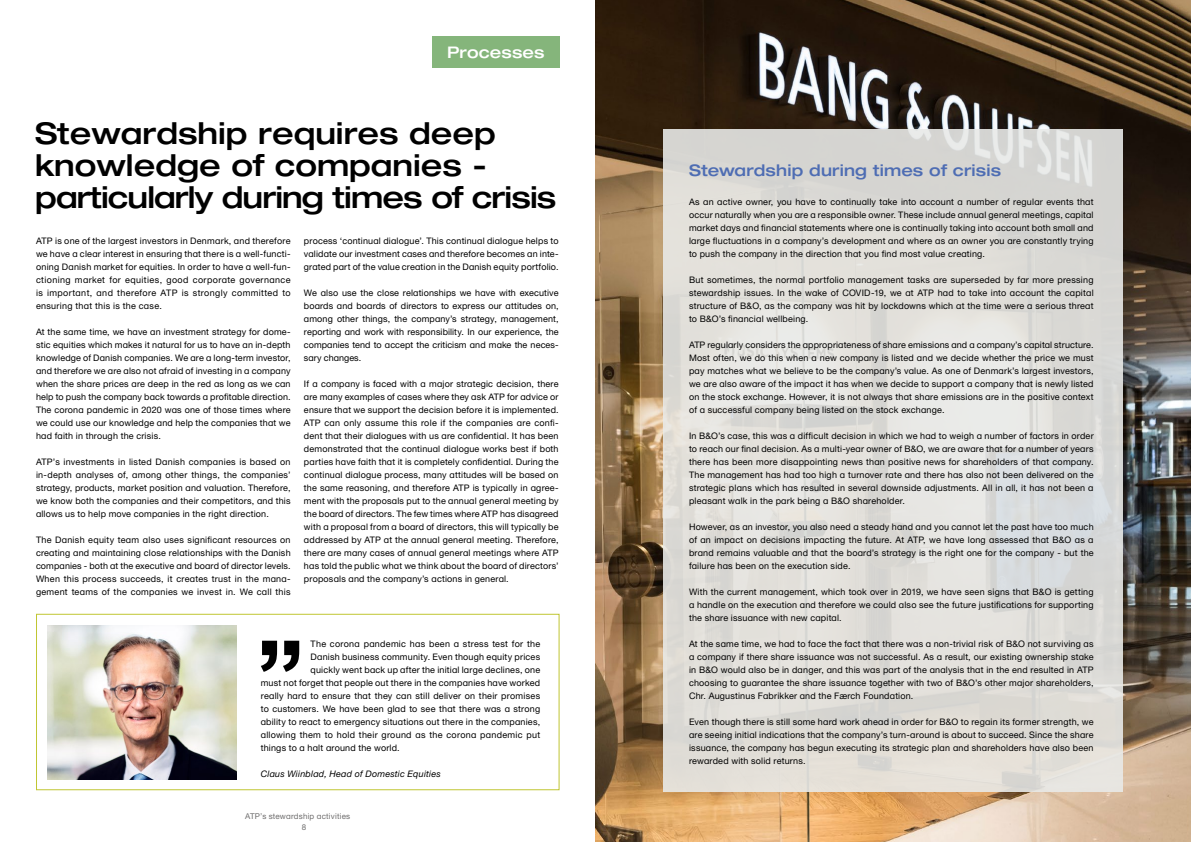
<style>
.page{position:relative;width:1191px;height:842px;background:#fff}
.page>*{position:absolute;margin:0;border:0;box-sizing:border-box;transform-origin:0 0}
.Kapiteloverskrift_H2{font:500 30px/32px "Helvetica Neue ATP Head";color:#000}
.Sto_box_overskrift_H{font:500 16px "Helvetica Neue ATP Head";letter-spacing:.01em;color:#4e6db3}
.Tag{font:500 16px "Helvetica Neue ATP Head";letter-spacing:.005em;color:#fff}
.Brødtekst{font:9px/13px "Helvetica Neue ATP Body";letter-spacing:.02em;color:#000;text-align:justify}
.Brødtekst-2{font:italic 9px "Helvetica Neue ATP Body";letter-spacing:.025em;color:#000}
.t1{font:8px "Helvetica Neue ATP Body";letter-spacing:.025em;color:#706f6f}
</style>
<div class="page">
<img style="left:595px;top:0;width:596px;height:842px">
<div style="left:432px;top:36px;width:127px;height:31px;background:#85b57b"></div>
<div style="left:36px;top:614px;width:523px;height:176px;background:#fff;border:1px solid #c0c632"></div>
<img style="left:48px;top:625px;width:188px;height:154px">
<svg style="left:663px;top:129px;width:460px;height:662px;background:#dfded9"></svg>
<svg style="left:261px;top:641px;width:38px;height:31px"></svg>
<h2 class="Tag" style="left:447px;top:42px;width:99px">Processes</h2>
<h2 class="Kapiteloverskrift_H2" style="left:35px;top:116px;width:522px">Stewardship requires deep knowledge of companies - particularly during times of crisis</h2>
<p class="Brødtekst" style="left:36px;top:234px;width:256px">ATP is one of the largest investors in Denmark, and therefore we have a clear interest in ensuring that there is a well-functi&shy;oning Danish market for equities. In order to have a well-fun&shy;ctioning market for equities, good corporate governance is important, and therefore ATP is strongly committed to ensuring that this is the case.</p>
<p class="Brødtekst" style="left:36px;top:325px;width:256px">At the same time, we have an investment strategy for dome&shy;stic equities which makes it natural for us to have an in-depth knowledge of Danish companies. We are a long-term investor, and therefore we are also not afraid of investing in a company when the share prices are deep in the red as long as we can help to push the company back towards a profitable direction.<br>The corona pandemic in 2020 was one of those times where we could use our knowledge and help the companies that we had faith in through the crisis.</p>
<p class="Brødtekst" style="left:36px;top:455px;width:256px">ATP’s investments in listed Danish companies is based on in-depth analyses of, among other things, the companies’ strategy, products, market position and valuation. Therefore, we know both the companies and their competitors, and this allows us to help move companies in the right direction.</p>
<p class="Brødtekst" style="left:36px;top:533px;width:256px">The Danish equity team also uses significant resources on creating and maintaining close relationships with the Danish companies - both at the executive and board of director levels.<br>When this process succeeds, it creates trust in the mana&shy;gement teams of the companies we invest in. We call this</p>
<p class="Brødtekst" style="left:304px;top:234px;width:256px">process ‘continual dialogue’. This continual dialogue helps to validate our investment cases and therefore becomes an inte&shy;grated part of the value creation in the Danish equity portfolio.</p>
<p class="Brødtekst" style="left:304px;top:286px;width:256px">We also use the close relationships we have with executive boards and boards of directors to express our attitudes on, among other things, the company’s strategy, management, reporting and work with responsibility. In our experience, the companies tend to accept the criticism and make the neces&shy;sary changes.</p>
<p class="Brødtekst" style="left:304px;top:377px;width:256px">If a company is faced with a major strategic decision, there are many examples of cases where they ask ATP for advice or ensure that we support the decision before it is implemented.<br>ATP can only assume this role if the companies are confi&shy;dent that their dialogues with us are confidential. It has been demonstrated that the continual dialogue works best if both parties have faith that it is completely confidential. During the continual dialogue process, many attitudes will be based on the same reasoning, and therefore ATP is typically in agree&shy;ment with the proposals put to the annual general meeting by the board of directors. The few times where ATP has disagreed with a proposal from a board of directors, this will typically be addressed by ATP at the annual general meeting. Therefore, there are many cases of annual general meetings where ATP has told the public what we think about the board of directors’ proposals and the company’s actions in general.</p>
<p class="Brødtekst" style="left:310px;top:637px;width:231px">The corona pandemic has been a stress test for the</p>
<p class="Brødtekst" style="left:310px;top:650px;width:231px">Danish business community. Even though equity prices</p>
<p class="Brødtekst" style="left:310px;top:663px;width:231px">quickly went back up after the initial large declines, one</p>
<p class="Brødtekst" style="left:261px;top:676px;width:281px">must not forget that people out there in the companies have worked</p>
<p class="Brødtekst" style="left:261px;top:689px;width:281px">really hard to ensure that they can still deliver on their promises</p>
<p class="Brødtekst" style="left:261px;top:702px;width:281px">to customers. We have been glad to see that there was a strong</p>
<p class="Brødtekst" style="left:261px;top:715px;width:281px">ability to react to emergency situations out there in the companies,</p>
<p class="Brødtekst" style="left:261px;top:728px;width:281px">allowing them to hold their ground as the corona pandemic put</p>
<p class="Brødtekst" style="left:261px;top:741px;width:140px">things to a halt around the world.</p>
<p class="Brødtekst-2" style="left:261px;top:768px;width:181px">Claus Wiinblad, Head of Domestic Equities</p>
<p class="t1" style="left:245px;top:811px;width:106px">ATP’s stewardship activities</p>
<p class="t1" style="left:302px;top:822px;width:6px">8</p>
<h3 class="Sto_box_overskrift_H" style="left:689px;top:160px;width:313px">Stewardship during times of crisis</h3>
<p class="Brødtekst" style="left:689px;top:195px;width:406px">As an active owner, you have to continually take into account a number of regular events that occur naturally when you are a responsible owner. These include annual general meetings, capital market days and financial statements where one is continually taking into account both small and large fluctuations in a company’s development and where as an owner you are constantly trying to push the company in the direction that you find most value creating.</p>
<p class="Brødtekst" style="left:689px;top:273px;width:406px">But sometimes, the normal portfolio management tasks are superseded by far more pressing stewardship issues. In the wake of COVID-19, we at ATP had to take into account the capital structure of B&amp;O, as the company was hit by lockdowns which at the time were a serious threat to B&amp;O’s financial wellbeing.</p>
<p class="Brødtekst" style="left:689px;top:338px;width:406px">ATP regularly considers the appropriateness of share emissions and a company’s capital structure.<br>Most often, we do this when a new company is listed and we decide whether the price we must pay matches what we believe to be the company’s value. As one of Denmark’s largest investors, we are also aware of the impact it has when we decide to support a company that is newly listed on the stock exchange. However, it is not always that share emissions are in the positive context of a successful company being listed on the stock exchange.</p>
<p class="Brødtekst" style="left:689px;top:429px;width:406px">In B&amp;O’s case, this was a difficult decision in which we had to weigh a number of factors in order to reach our final decision. As a multi-year owner of B&amp;O, we are aware that for a number of years there has been more disappointing news than positive news for shareholders of that company.<br>The management has had too high a turnover rate and there has also not been delivered on the strategic plans which has resulted in several downside adjustments. All in all, it has not been a pleasant walk in the park being a B&amp;O shareholder.</p>
<p class="Brødtekst" style="left:689px;top:520px;width:406px">However, as an investor, you also need a steady hand and you cannot let the past have too much of an impact on decisions impacting the future. At ATP, we have long assessed that B&amp;O as a brand remains valuable and that the board’s strategy is the right one for the company - but the failure has been on the execution side.</p>
<p class="Brødtekst" style="left:689px;top:585px;width:406px">With the current management, which took over in 2019, we have seen signs that B&amp;O is getting a handle on the execution and therefore we could also see the future justifications for supporting the share issuance with new capital.</p>
<p class="Brødtekst" style="left:689px;top:637px;width:406px">At the same time, we had to face the fact that there was a non-trivial risk of B&amp;O not surviving as a company if there share issuance was not successful. As a result, our existing ownership stake in B&amp;O would also be in danger, and this was part of the analysis that in the end resulted in ATP choosing to guarantee the share issuance together with two of B&amp;O’s other major shareholders, Chr. Augustinus Fabrikker and the Færch Foundation.</p>
<p class="Brødtekst" style="left:689px;top:715px;width:406px">Even though there is still some hard work ahead in order for B&amp;O to regain its former strength, we are seeing initial indications that the company’s turn-around is about to succeed. Since the share issuance, the company has begun executing its strategic plan and shareholders have also been rewarded with solid returns.</p>
</div>
